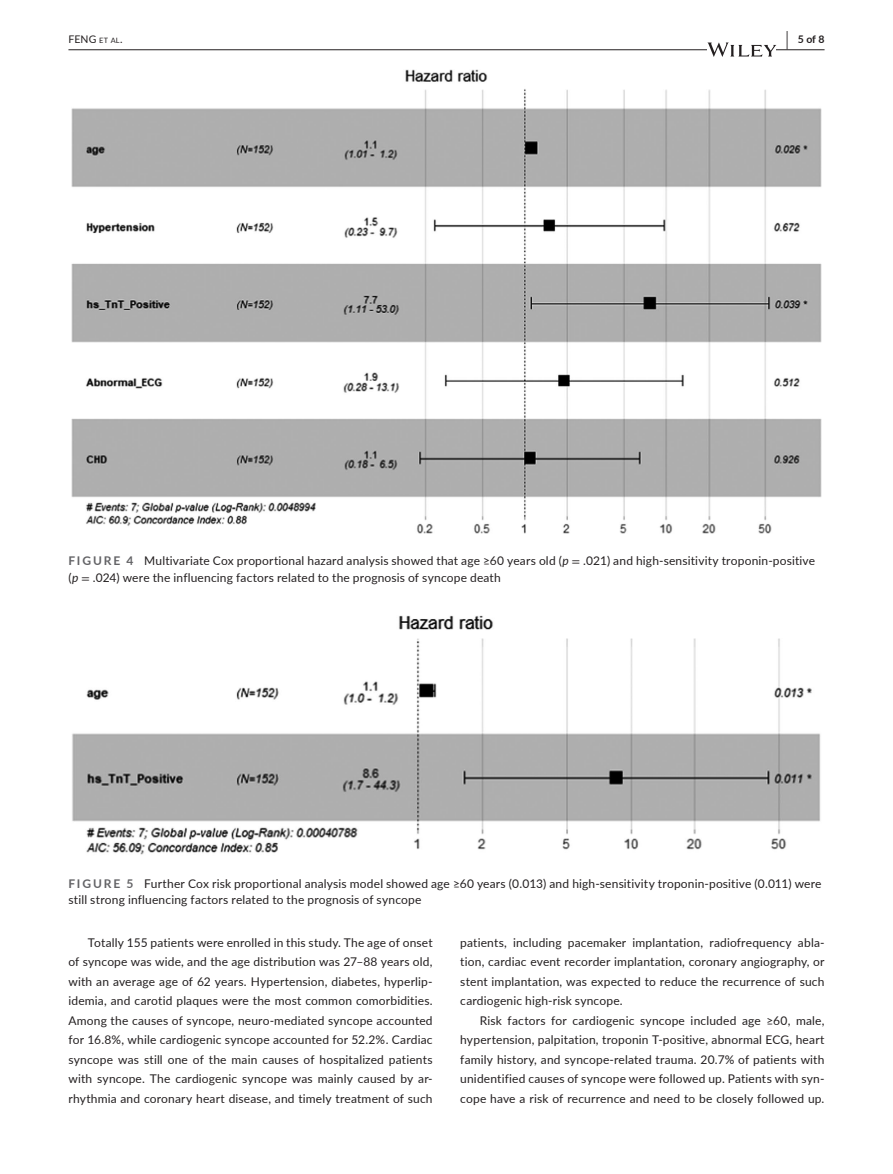
<style>
.page{position:relative;width:893px;height:1174px;background:#fff}
.page>*{position:absolute;margin:0;border:0;box-sizing:border-box;transform-origin:0 0}
.t1{font:12px/19.5px "Lato";letter-spacing:.015em;color:#231f20;text-align:justify}
.t2{font:10.5px "Lato";color:#231f20}
.t3{font:700 10.5px "Lato";color:#231f20}
.s1{font-size:7.35px}
.s2{font-size:19.5px}
.s3{font-weight:700;color:#636366}
.s4{font-style:italic}
.s5{font-family:"STIX"}
</style>
<div class="page">
<hr style="left:68px;top:49px;width:756px;height:1px;background:#231f20">
<svg style="left:707px;top:42px;width:69px;height:15px"></svg>
<img style="left:72px;top:69px;width:749px;height:464px">
<img style="left:72px;top:616px;width:749px;height:239px">
<p class="t2" style="left:68px;top:31px;width:56px">FENG <span class="s1">et al</span>.</p>
<p class="t3" style="left:786px;top:31px;width:40px"><span class="s2">|</span> 5 of 8</p>
<p class="t1" style="left:68px;top:552px;width:748px;line-height:16.5px"><span class="s3">FIGURE 4</span> Multivariate Cox proportional hazard analysis showed that age ≥60 years old (<span class="s4">p</span> <span class="s5">=</span> .021) and high-sensitivity troponin-positive (<span class="s4">p</span> <span class="s5">=</span> .024) were the influencing factors related to the prognosis of syncope death</p>
<p class="t1" style="left:68px;top:874px;width:755px;line-height:16.5px"><span class="s3">FIGURE 5</span> Further Cox risk proportional analysis model showed age ≥60 years (0.013) and high-sensitivity troponin-positive (0.011) were still strong influencing factors related to the prognosis of syncope</p>
<p class="t1" style="left:68px;top:932px;width:366px;text-indent:20px">Totally 155 patients were enrolled in this study. The age of onset of syncope was wide, and the age distribution was 27–88 years old, with an average age of 62 years. Hypertension, diabetes, hyperlip&shy;idemia, and carotid plaques were the most common comorbidities.<br>Among the causes of syncope, neuro-mediated syncope accounted for 16.8%, while cardiogenic syncope accounted for 52.2%. Cardiac syncope was still one of the main causes of hospitalized patients with syncope. The cardiogenic syncope was mainly caused by ar&shy;rhythmia and coronary heart disease, and timely treatment of such</p>
<p class="t1" style="left:460px;top:932px;width:366px">patients, including pacemaker implantation, radiofrequency abla&shy;tion, cardiac event recorder implantation, coronary angiography, or stent implantation, was expected to reduce the recurrence of such cardiogenic high-risk syncope.</p>
<p class="t1" style="left:460px;top:1010px;width:366px;text-indent:19px">Risk factors for cardiogenic syncope included age ≥60, male, hypertension, palpitation, troponin T-positive, abnormal ECG, heart family history, and syncope-related trauma. 20.7% of patients with unidentified causes of syncope were followed up. Patients with syn&shy;cope have a risk of recurrence and need to be closely followed up.</p>
</div>
